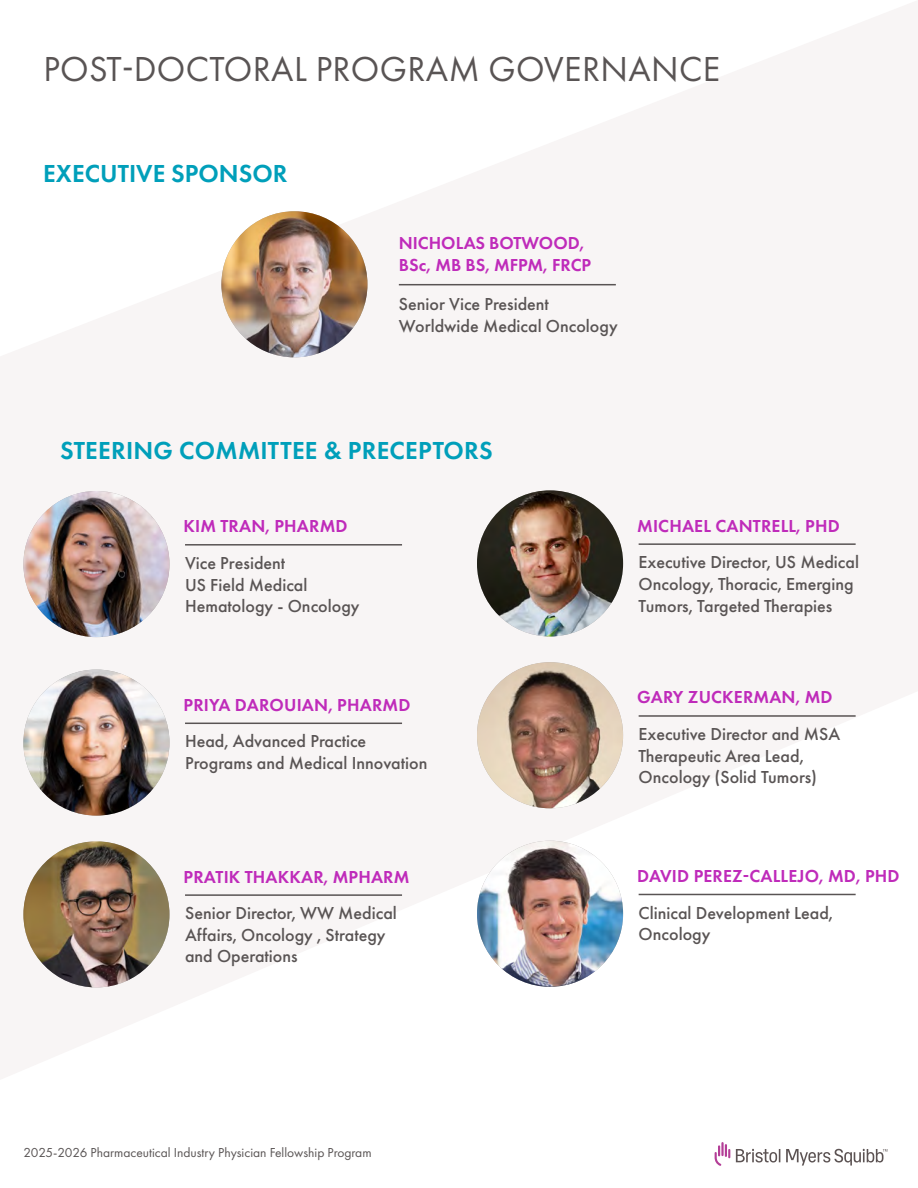
<style>
.page{position:relative;width:918px;height:1188px;background:#fff}
.page>*{position:absolute;margin:0;border:0;box-sizing:border-box;transform-origin:0 0}
.t1{font:36px "Futura PT";letter-spacing:.01em;color:#595454}
.t2{font:600 25.5px "Futura PT";letter-spacing:.01em;color:#009fba}
.t3{font:500 18px/21.6px "Futura PT";color:#595454}
.t4{font:600 18px/21.6px "Futura PT";letter-spacing:.01em;color:#bf2bba}
.t5{font:13.5px "Futura PT";color:#595454}
</style>
<div class="page">
<svg style="left:715px;top:1142px;width:15px;height:24px"></svg>
<svg style="left:736px;top:1149px;width:151px;height:17px"></svg>
<hr style="left:399px;top:284px;width:217px;height:1px;background:#595454">
<hr style="left:639px;top:543px;width:217px;height:2px;background:#595454">
<hr style="left:185px;top:723px;width:217px;height:1px;background:#595454">
<hr style="left:639px;top:894px;width:217px;height:1px;background:#595454">
<hr style="left:185px;top:544px;width:217px;height:2px;background:#595454">
<hr style="left:639px;top:715px;width:217px;height:2px;background:#595454">
<hr style="left:185px;top:894px;width:217px;height:2px;background:#595454">
<img style="left:221px;top:211px;width:147px;height:146px;border-radius:73px">
<img style="left:477px;top:490px;width:146px;height:146px;border-radius:73px">
<img style="left:23px;top:670px;width:147px;height:146px;border-radius:73px">
<img style="left:477px;top:841px;width:146px;height:146px;border-radius:73px">
<img style="left:23px;top:491px;width:147px;height:146px;border-radius:73px">
<img style="left:477px;top:662px;width:146px;height:146px;border-radius:73px">
<img style="left:23px;top:841px;width:147px;height:146px;border-radius:73px">
<h1 class="t1" style="left:43px;top:48px;width:678px">POST-DOCTORAL PROGRAM GOVERNANCE</h1>
<h2 class="t2" style="left:43px;top:158px;width:246px">EXECUTIVE SPONSOR</h2>
<p class="t4" style="left:399px;top:232px;width:194px">NICHOLAS BOTWOOD,<br>BSc, MB BS, MFPM, FRCP</p>
<p class="t3" style="left:399px;top:293px;width:220px">Senior Vice President<br>Worldwide Medical Oncology</p>
<h2 class="t2" style="left:60px;top:434px;width:434px">STEERING COMMITTEE &amp; PRECEPTORS</h2>
<p class="t4" style="left:184px;top:515px;width:166px">KIM TRAN, PHARMD</p>
<p class="t3" style="left:185px;top:552px;width:176px">Vice President<br>US Field Medical<br>Hematology - Oncology</p>
<p class="t4" style="left:184px;top:694px;width:228px">PRIYA DAROUIAN, PHARMD</p>
<p class="t3" style="left:185px;top:731px;width:244px">Head, Advanced Practice<br>Programs and Medical Innovation</p>
<p class="t4" style="left:184px;top:865px;width:227px">PRATIK THAKKAR, MPHARM</p>
<p class="t3" style="left:185px;top:902px;width:213px">Senior Director, WW Medical<br>Affairs, Oncology , Strategy and Operations</p>
<p class="t5" style="left:23px;top:1144px;width:350px">2025-2026 Pharmaceutical Industry Physician Fellowship Program</p>
<p class="t4" style="left:637px;top:515px;width:204px">MICHAEL CANTRELL, PHD</p>
<p class="t3" style="left:639px;top:552px;width:222px">Executive Director, US Medical<br>Oncology, Thoracic, Emerging<br>Tumors, Targeted Therapies</p>
<p class="t4" style="left:637px;top:686px;width:197px">GARY ZUCKERMAN, MD</p>
<p class="t3" style="left:639px;top:723px;width:203px">Executive Director and MSA<br>Therapeutic Area Lead,<br>Oncology (Solid Tumors)</p>
<p class="t4" style="left:637px;top:865px;width:264px">DAVID PEREZ-CALLEJO, MD, PHD</p>
<p class="t3" style="left:639px;top:902px;width:196px">Clinical Development Lead,<br>Oncology</p>
</div>
